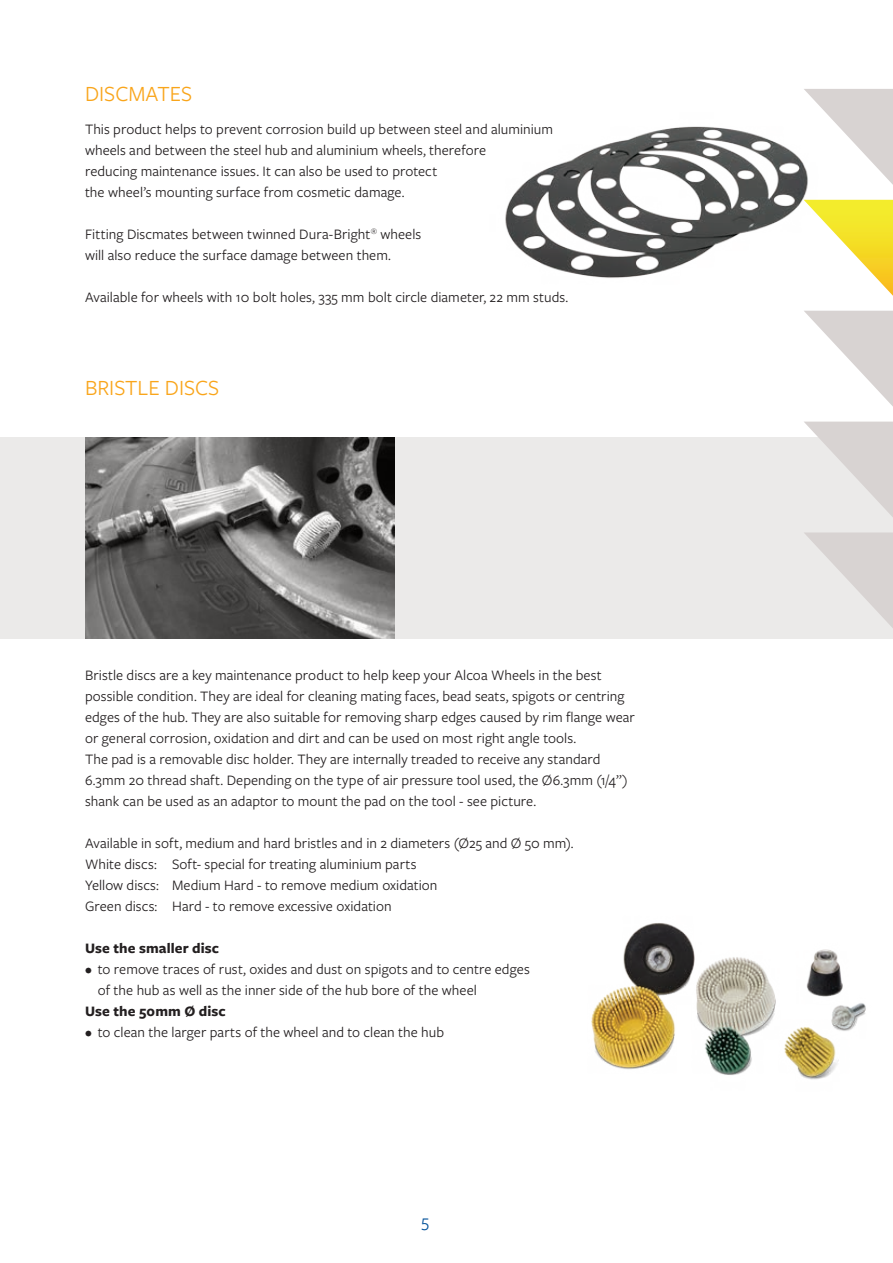
<style>
.page{position:relative;width:893px;height:1263px;background:#fff}
.page>*{position:absolute;margin:0;border:0;box-sizing:border-box;transform-origin:0 0}
.t1{font:22.5px "Freight Sans Pro";color:#f9a51b}
.t2{font:18px "Freight Sans Pro";color:#015099}
.t3{font:15px/21px "Freight Sans Pro";letter-spacing:.005em;color:#231f20}
.t4{font:700 15px "Freight Sans Pro";letter-spacing:.01em;color:#231f20}
</style>
<div class="page">
<img style="left:591px;top:923px;width:275px;height:157px">
<img style="left:505px;top:126px;width:321px;height:185px">
<svg style="left:0;top:437px;width:893px;height:201px;background:#bbbab9"></svg>
<svg style="left:804px;top:89px;width:89px;height:96px"></svg>
<svg style="left:804px;top:200px;width:89px;height:96px"></svg>
<svg style="left:804px;top:311px;width:89px;height:95px"></svg>
<svg style="left:804px;top:422px;width:89px;height:96px;background:#e1dedd"></svg>
<svg style="left:804px;top:532px;width:89px;height:96px;background:#e1dedd"></svg>
<h1 class="t1" style="left:85px;top:78px;width:109px">DISCMATES</h1>
<p class="t3" style="left:85px;top:118px;width:470px">This product helps to prevent corrosion build up between steel and aluminium wheels and between the steel hub and aluminium wheels, therefore<br>reducing maintenance issues. It can also be used to protect<br>the wheel’s mounting surface from cosmetic damage.</p>
<p class="t3" style="left:85px;top:223px;width:338px">Fitting Discmates between twinned Dura-Bright<sup>®</sup> wheels will also reduce the surface damage between them.</p>
<p class="t3" style="left:85px;top:286px;width:485px">Available for wheels with 10 bolt holes, 335 mm bolt circle diameter, 22 mm studs.</p>
<h1 class="t1" style="left:85px;top:372px;width:136px">BRISTLE DISCS</h1>
<p class="t3" style="left:85px;top:664px;width:551px">Bristle discs are a key maintenance product to help keep your Alcoa Wheels in the best possible condition. They are ideal for cleaning mating faces, bead seats, spigots or centring edges of the hub. They are also suitable for removing sharp edges caused by rim flange wear or general corrosion, oxidation and dirt and can be used on most right angle tools.<br>The pad is a removable disc holder. They are internally treaded to receive any standard 6.3mm 20 thread shaft. Depending on the type of air pressure tool used, the Ø6.3mm (1/4”) shank can be used as an adaptor to mount the pad on the tool - see picture.</p>
<p class="t3" style="left:85px;top:832px;width:490px">Available in soft, medium and hard bristles and in 2 diameters (Ø25 and Ø 50 mm).<br>White discs: Soft- special for treating aluminium parts<br>Yellow discs: Medium Hard - to remove medium oxidation<br>Green discs: Hard - to remove excessive oxidation</p>
<p class="t4" style="left:85px;top:938px;width:136px">Use the smaller disc</p>
<p class="t3" style="left:98px;top:958px;width:434px;text-indent:-13px">• to remove traces of rust, oxides and dust on spigots and to centre edges of the hub as well as the inner side of the hub bore of the wheel</p>
<p class="t4" style="left:85px;top:1001px;width:142px">Use the 50mm Ø disc</p>
<p class="t3" style="left:85px;top:1021px;width:361px">• to clean the larger parts of the wheel and to clean the hub</p>
<p class="t2" style="left:421px;top:1209px;width:9px">5</p>
</div>
